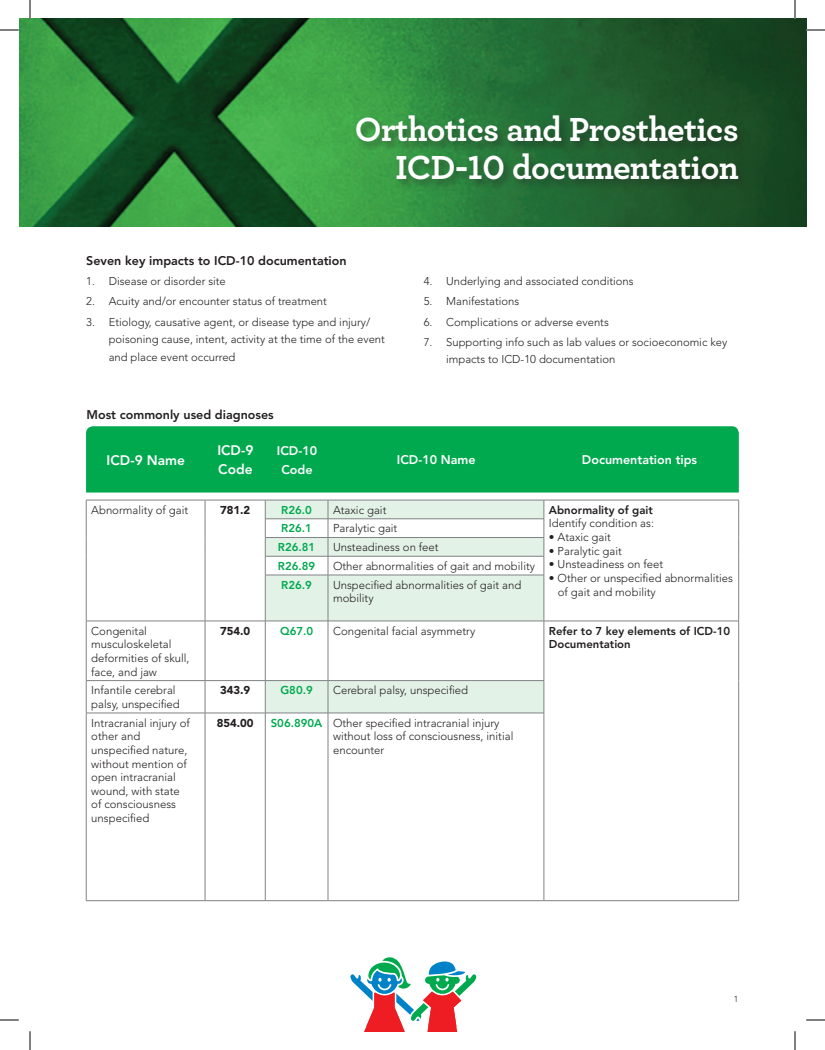
<style>
.page{position:relative;width:825px;height:1050px;background:#fff}
.page>*{position:absolute;margin:0;border:0;box-sizing:border-box;transform-origin:0 0}
.t1{font:700 35px/37.5px "Archer";letter-spacing:-.02em;color:#fff;text-align:right}
.t2{font:800 13.75px/18.8px "Avenir";color:#fff}
.t3{font:800 12.5px "Avenir";color:#231f20}
.t4{font:800 12.5px/18.8px "Avenir";color:#fff;text-align:center}
.t5{font:300 11.38px/13.6px "Avenir";color:#231f20}
.t6{font:800 11.38px/13.6px "Avenir";color:#231f20}
.t7{font:800 11.38px "Avenir";color:#00a94e}
.t8{font:900 11.38px "Avenir";color:#231f20}
.t9{font:300 11.25px/17.5px "Avenir";color:#231f20}
.t10{font:300 8.75px "Avenir";color:#231f20}
.s1{font-weight:800;color:#00a94e}
</style>
<div class="page">
<img style="left:19px;top:19px;width:787px;height:207px">
<div style="left:354px;top:113px;width:395px;height:77px;background:#231f20;opacity:.45"></div>
<svg style="left:350px;top:957px;width:126px;height:74px"></svg>
<div style="left:86px;top:426px;width:653px;height:67px;background:#00a94e"></div>
<svg style="left:266px;top:501px;width:278px;height:212px;fill:#e3f2e7"></svg>
<hr style="left:86px;top:500px;width:119px;height:1px;background:#808285">
<hr style="left:205px;top:500px;width:60px;height:1px;background:#808285">
<svg style="left:86px;top:500px;width:1px;height:75px"></svg>
<svg style="left:205px;top:500px;width:1px;height:75px"></svg>
<hr style="left:86px;top:575px;width:1px;height:46px;background:#808285">
<hr style="left:205px;top:575px;width:1px;height:46px;background:#808285">
<hr style="left:265px;top:500px;width:63px;height:1px;background:#808285">
<hr style="left:328px;top:500px;width:216px;height:1px;background:#808285">
<hr style="left:544px;top:500px;width:195px;height:1px;background:#808285">
<svg style="left:738px;top:500px;width:1px;height:75px"></svg>
<hr style="left:738px;top:575px;width:1px;height:46px;background:#808285">
<hr style="left:265px;top:519px;width:63px;height:1px;background:#808285">
<hr style="left:328px;top:519px;width:216px;height:1px;background:#808285">
<hr style="left:265px;top:537px;width:63px;height:1px;background:#808285">
<hr style="left:328px;top:537px;width:216px;height:1px;background:#808285">
<hr style="left:265px;top:556px;width:63px;height:1px;background:#808285">
<svg style="left:265px;top:500px;width:1px;height:75px"></svg>
<hr style="left:328px;top:556px;width:216px;height:1px;background:#808285">
<svg style="left:328px;top:500px;width:1px;height:75px"></svg>
<svg style="left:544px;top:500px;width:1px;height:75px"></svg>
<hr style="left:265px;top:575px;width:63px;height:1px;background:#808285">
<hr style="left:265px;top:575px;width:1px;height:46px;background:#808285">
<hr style="left:328px;top:575px;width:216px;height:1px;background:#808285">
<hr style="left:328px;top:575px;width:1px;height:46px;background:#808285">
<hr style="left:544px;top:575px;width:1px;height:46px;background:#808285">
<hr style="left:86px;top:621px;width:119px;height:1px;background:#808285">
<hr style="left:86px;top:621px;width:1px;height:59px;background:#808285">
<hr style="left:205px;top:621px;width:60px;height:1px;background:#808285">
<hr style="left:205px;top:621px;width:1px;height:59px;background:#808285">
<hr style="left:265px;top:621px;width:63px;height:1px;background:#808285">
<hr style="left:265px;top:621px;width:1px;height:59px;background:#808285">
<hr style="left:328px;top:621px;width:216px;height:1px;background:#808285">
<hr style="left:328px;top:621px;width:1px;height:59px;background:#808285">
<hr style="left:544px;top:621px;width:195px;height:1px;background:#808285">
<hr style="left:544px;top:621px;width:1px;height:59px;background:#808285">
<hr style="left:738px;top:621px;width:1px;height:60px;background:#808285">
<hr style="left:738px;top:681px;width:1px;height:32px;background:#808285">
<hr style="left:738px;top:713px;width:1px;height:188px;background:#808285">
<hr style="left:544px;top:900px;width:195px;height:1px;background:#808285">
<hr style="left:86px;top:680px;width:119px;height:1px;background:#808285">
<hr style="left:86px;top:681px;width:1px;height:32px;background:#808285">
<hr style="left:205px;top:680px;width:60px;height:1px;background:#808285">
<hr style="left:205px;top:681px;width:1px;height:32px;background:#808285">
<hr style="left:265px;top:680px;width:63px;height:1px;background:#808285">
<hr style="left:265px;top:681px;width:1px;height:32px;background:#808285">
<hr style="left:328px;top:680px;width:216px;height:1px;background:#808285">
<hr style="left:328px;top:681px;width:1px;height:32px;background:#808285">
<hr style="left:544px;top:681px;width:1px;height:32px;background:#808285">
<hr style="left:86px;top:713px;width:119px;height:1px;background:#808285">
<hr style="left:86px;top:713px;width:1px;height:188px;background:#808285">
<hr style="left:205px;top:713px;width:60px;height:1px;background:#808285">
<hr style="left:205px;top:713px;width:1px;height:188px;background:#808285">
<hr style="left:86px;top:900px;width:119px;height:1px;background:#808285">
<hr style="left:205px;top:900px;width:60px;height:1px;background:#808285">
<hr style="left:265px;top:713px;width:63px;height:1px;background:#808285">
<hr style="left:265px;top:713px;width:1px;height:188px;background:#808285">
<hr style="left:328px;top:713px;width:216px;height:1px;background:#808285">
<hr style="left:328px;top:713px;width:1px;height:188px;background:#808285">
<hr style="left:544px;top:713px;width:1px;height:188px;background:#808285">
<hr style="left:265px;top:900px;width:63px;height:1px;background:#808285">
<hr style="left:328px;top:900px;width:216px;height:1px;background:#808285">
<svg style="left:0;top:29px;width:19px;height:2px"></svg>
<svg style="left:806px;top:29px;width:19px;height:2px"></svg>
<svg style="left:0;top:1019px;width:19px;height:2px"></svg>
<svg style="left:806px;top:1019px;width:19px;height:2px"></svg>
<svg style="left:29px;top:0;width:2px;height:19px"></svg>
<svg style="left:29px;top:1031px;width:2px;height:19px"></svg>
<svg style="left:794px;top:0;width:2px;height:19px"></svg>
<svg style="left:794px;top:1031px;width:2px;height:19px"></svg>
<h1 class="t1" style="left:355px;top:109px;width:385px">Orthotics and Prosthetics<br>ICD-10 documentation</h1>
<p class="t3" style="left:86px;top:253px;width:262px">Seven key impacts to ICD-10 documentation</p>
<p class="t9" style="left:86px;top:273px;width:141px">1. Disease or disorder site</p>
<p class="t9" style="left:86px;top:293px;width:242px">2. Acuity and/or encounter status of treatment</p>
<p class="t9" style="left:109px;top:313px;width:278px;text-indent:-22px">3. Etiology, causative agent, or disease type and injury/ poisoning cause, intent, activity at the time of the event and place event occurred</p>
<p class="t9" style="left:424px;top:273px;width:211px">4. Underlying and associated conditions</p>
<p class="t9" style="left:424px;top:293px;width:97px">5. Manifestations</p>
<p class="t9" style="left:424px;top:313px;width:187px">6. Complications or adverse events</p>
<p class="t9" style="left:446px;top:333px;width:282px;text-indent:-22px">7. Supporting info such as lab values or socioeconomic key impacts to ICD-10 documentation</p>
<p class="t3" style="left:87px;top:407px;width:189px">Most commonly used diagnoses</p>
<p class="t2" style="left:107px;top:450px;width:80px">ICD-9 Name</p>
<p class="t2" style="left:217px;top:441px;width:38px">ICD-9<br>Code</p>
<p class="t4" style="left:277px;top:441px;width:42px">ICD-10<br>Code</p>
<p class="t4" style="left:397px;top:450px;width:80px">ICD-10 Name</p>
<p class="t4" style="left:582px;top:450px;width:117px">Documentation tips</p>
<p class="t5" style="left:91px;top:503px;width:99px">Abnormality of gait</p>
<p class="t8" style="left:220px;top:503px;width:32px">781.2</p>
<p class="t7" style="left:281px;top:503px;width:32px">R26.0</p>
<p class="t5" style="left:333px;top:503px;width:55px">Ataxic gait</p>
<p class="t6" style="left:549px;top:503px;width:105px">Abnormality of gait</p>
<p class="t5" style="left:549px;top:517px;width:107px">Identify condition as:</p>
<p class="t5" style="left:549px;top:530px;width:64px">• Ataxic gait</p>
<p class="t5" style="left:549px;top:544px;width:75px">• Paralytic gait</p>
<p class="t5" style="left:549px;top:558px;width:116px">• Unsteadiness on feet</p>
<p class="t5" style="left:558px;top:571px;width:177px;text-indent:-9px">• Other or unspecified abnormalities of gait and mobility</p>
<p class="t7" style="left:281px;top:522px;width:32px">R26.1</p>
<p class="t5" style="left:333px;top:522px;width:66px">Paralytic gait</p>
<p class="t7" style="left:278px;top:540px;width:39px">R26.81</p>
<p class="t5" style="left:333px;top:540px;width:107px">Unsteadiness on feet</p>
<p class="t7" style="left:278px;top:559px;width:39px">R26.89</p>
<p class="t5" style="left:333px;top:559px;width:204px">Other abnormalities of gait and mobility</p>
<p class="t7" style="left:281px;top:578px;width:32px">R26.9</p>
<p class="t5" style="left:333px;top:578px;width:190px">Unspecified abnormalities of gait and mobility</p>
<p class="t5" style="left:91px;top:624px;width:100px">Congenital musculoskeletal deformities of skull, face, and jaw</p>
<p class="t8" style="left:220px;top:624px;width:32px">754.0</p>
<p class="t7" style="left:280px;top:624px;width:35px">Q67.0</p>
<p class="t5" style="left:333px;top:624px;width:144px">Congenital facial asymmetry</p>
<p class="t6" style="left:549px;top:624px;width:183px">Refer to 7 key elements of ICD-10<br>Documentation</p>
<p class="t5" style="left:91px;top:684px;width:90px">Infantile cerebral palsy, unspecified</p>
<p class="t8" style="left:220px;top:683px;width:32px">343.9</p>
<p class="t7" style="left:280px;top:683px;width:34px">G80.9</p>
<p class="t5" style="left:333px;top:684px;width:137px">Cerebral palsy, unspecified</p>
<p class="t5" style="left:91px;top:716px;width:100px">Intracranial injury of other and unspecified nature, without mention of open intracranial wound, with state of consciousness unspecified</p>
<p class="t8" style="left:217px;top:716px;width:38px">854.00</p>
<p class="t5" style="left:333px;top:716px;width:182px;text-indent:-62px"><span class="s1">S06.890A</span> Other specified intracranial injury without loss of consciousness, initial encounter</p>
<p class="t10" style="left:734px;top:994px;width:6px">1</p>
</div>
